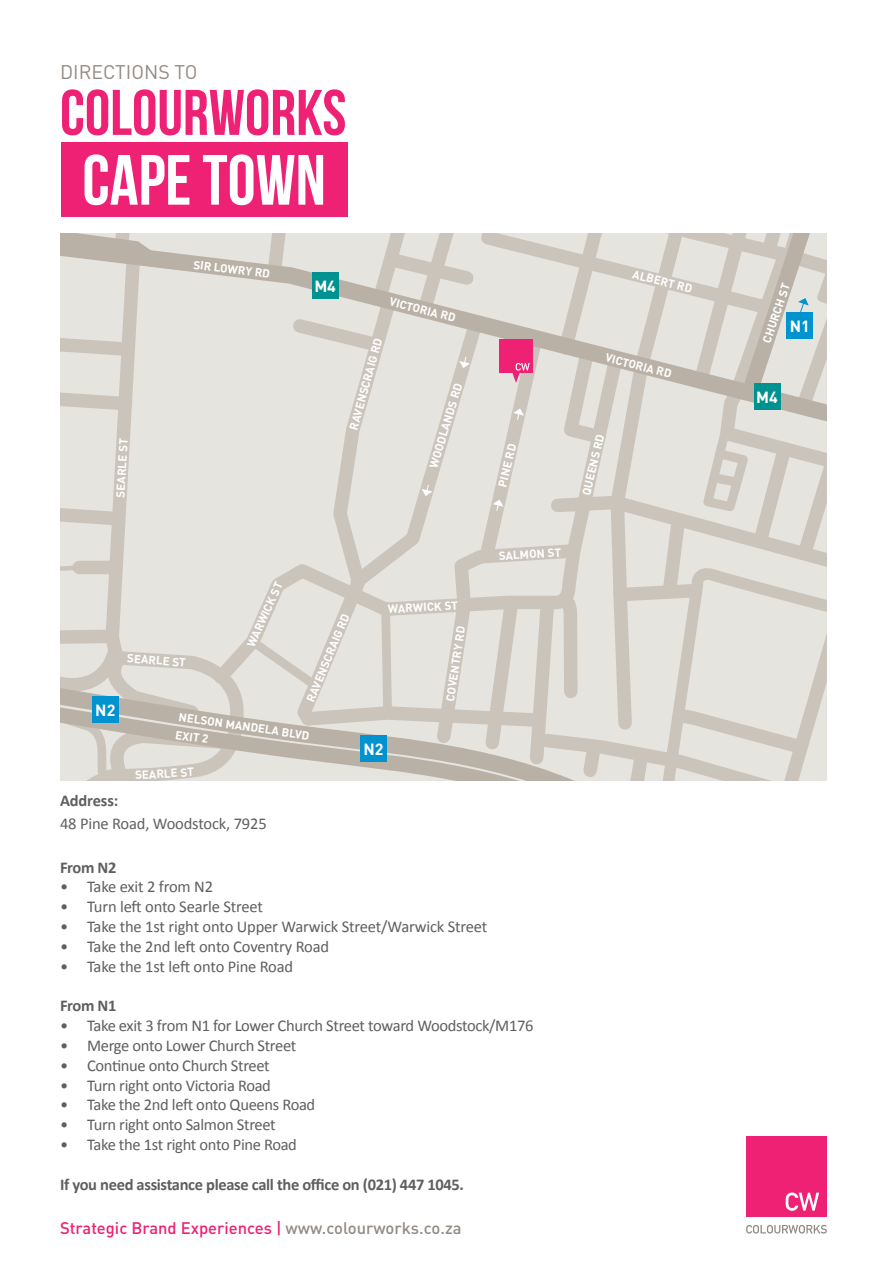
<style>
.page{position:relative;width:893px;height:1285px;background:#fff}
.page>*{position:absolute;margin:0;border:0;box-sizing:border-box;transform-origin:0 0}
.t1{font:70.95px "Bebas Neue";color:#fff}
.t2{font:64.2px "Bebas Neue";color:#ee2174}
.t3{font:19.5px "DIN";color:#938a84}
.t4{font:16.5px "Calibri";letter-spacing:-.02em;color:#5f5f62}
.t5{font:700 16.5px "Calibri";letter-spacing:-.02em;color:#5f5f62}
.t6{font:500 16.5px "DIN";color:#ee2174}
.t7{font:700 16.05px "DIN";color:#fff}
.t8{font:700 11.7px "DIN";color:#fff}
.s1{color:#938a84}
</style>
<div class="page">
<svg style="left:746px;top:1224px;width:81px;height:9px"></svg>
<div style="left:746px;top:1136px;width:81px;height:80px;background:#ee2174"></div>
<svg style="left:786px;top:1192px;width:33px;height:18px"></svg>
<div style="left:61px;top:142px;width:286px;height:74px;background:#ee2174"></div>
<svg style="left:60px;top:233px;width:767px;height:547px;background:#dbd8d2"></svg>
<p class="t3" style="left:60px;top:59px;width:139px">DIRECTIONS TO</p>
<p class="t2" style="left:60px;top:77px;width:288px">COLOURWORKS</p>
<p class="t1" style="left:82px;top:141px;width:245px">CAPE TOWN</p>
<p class="t8" style="left:113px;top:497px;width:60px;rotate:-87deg">SEARLE ST</p>
<p class="t8" style="left:194px;top:257px;width:79px;rotate:6deg">SIR LOWRY RD</p>
<p class="t7" style="left:314px;top:276px;width:23px">M4</p>
<p class="t8" style="left:392px;top:294px;width:69px;rotate:14deg">VICTORIA RD</p>
<p class="t8" style="left:346px;top:428px;width:96px;rotate:-75deg">RAVENSCRAIG RD</p>
<p class="t8" style="left:426px;top:465px;width:89px;rotate:-73deg">WOODLANDS RD</p>
<p class="t7" style="left:95px;top:699px;width:22px">N2</p>
<p class="t8" style="left:128px;top:650px;width:60px;rotate:5deg">SEARLE ST</p>
<p class="t8" style="left:243px;top:643px;width:72px;rotate:-65deg">WARWICK ST</p>
<p class="t8" style="left:303px;top:698px;width:96px;rotate:-67deg">RAVENSCRAIG RD</p>
<p class="t8" style="left:180px;top:709px;width:133px;rotate:8deg">NELSON MANDELA BLVD</p>
<p class="t8" style="left:177px;top:726px;width:35px;rotate:8deg">EXIT 2</p>
<p class="t8" style="left:135px;top:767px;width:60px;rotate:-3deg">SEARLE ST</p>
<p class="t8" style="left:387px;top:601px;width:72px;rotate:-3deg">WARWICK ST</p>
<p class="t7" style="left:363px;top:739px;width:22px">N2</p>
<p class="t8" style="left:443px;top:700px;width:77px;rotate:-82deg">COVENTRY RD</p>
<p class="t8" style="left:495px;top:485px;width:46px;rotate:-77deg">PINE RD</p>
<p class="t8" style="left:498px;top:548px;width:64px;rotate:-3deg">SALMON ST</p>
<p class="t5" style="left:60px;top:789px;width:60px">Address:</p>
<p class="t4" style="left:60px;top:813px;width:208px">48 Pine Road, Woodstock, 7925</p>
<p class="t5" style="left:60px;top:856px;width:58px">From N2</p>
<p class="t4" style="left:60px;top:876px;width:154px">• Take exit 2 from N2</p>
<p class="t4" style="left:60px;top:896px;width:204px">• Turn left onto Searle Street</p>
<p class="t4" style="left:60px;top:915px;width:429px">• Take the 1st right onto Upper Warwick Street/Warwick Street</p>
<p class="t4" style="left:60px;top:935px;width:271px">• Take the 2nd left onto Coventry Road</p>
<p class="t4" style="left:60px;top:955px;width:235px">• Take the 1st left onto Pine Road</p>
<p class="t5" style="left:60px;top:995px;width:58px">From N1</p>
<p class="t4" style="left:60px;top:1014px;width:475px">• Take exit 3 from N1 for Lower Church Street toward Woodstock/M176</p>
<p class="t4" style="left:60px;top:1034px;width:238px">• Merge onto Lower Church Street</p>
<p class="t4" style="left:60px;top:1054px;width:211px">• Continue onto Church Street</p>
<p class="t4" style="left:60px;top:1074px;width:212px">• Turn right onto Victoria Road</p>
<p class="t4" style="left:60px;top:1094px;width:257px">• Take the 2nd left onto Queens Road</p>
<p class="t4" style="left:60px;top:1113px;width:217px">• Turn right onto Salmon Street</p>
<p class="t4" style="left:60px;top:1133px;width:238px">• Take the 1st right onto Pine Road</p>
<p class="t5" style="left:60px;top:1173px;width:405px">If you need assistance please call the office on (021) 447 1045.</p>
<p class="t6" style="left:60px;top:1216px;width:403px">Strategic Brand Experiences | <span class="s1">www.colourworks.co.za</span></p>
<p class="t8" style="left:635px;top:266px;width:63px;rotate:14deg">ALBERT RD</p>
<p class="t8" style="left:608px;top:350px;width:69px;rotate:14deg">VICTORIA RD</p>
<p class="t8" style="left:579px;top:493px;width:64px;rotate:-77deg">QUEENS RD</p>
<p class="t8" style="left:759px;top:339px;width:63px;rotate:-71deg">CHURCH ST</p>
<p class="t7" style="left:790px;top:316px;width:22px">N1</p>
<p class="t7" style="left:756px;top:386px;width:23px">M4</p>
</div>
